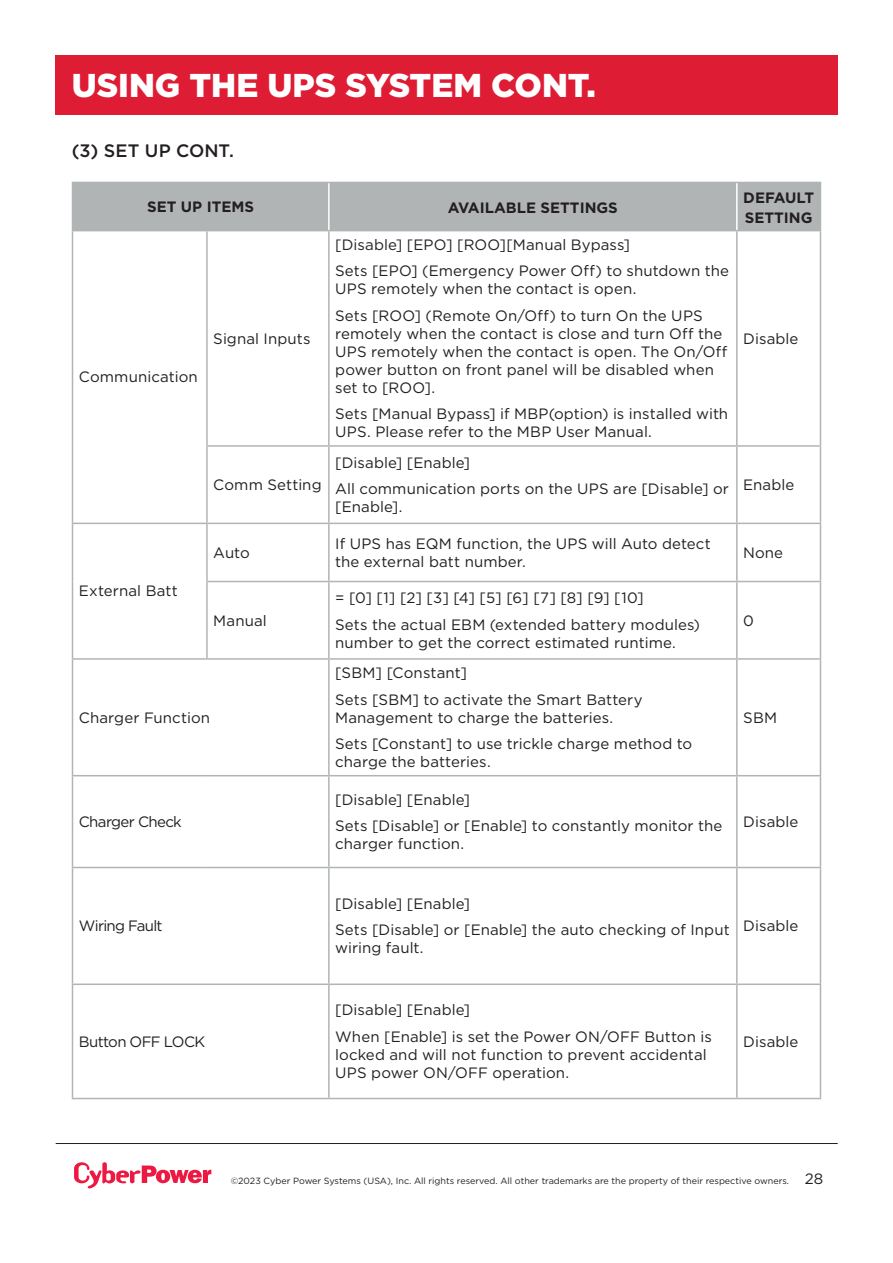
<style>
.page{position:relative;width:893px;height:1263px;background:#fff}
.page>*{position:absolute;margin:0;border:0;box-sizing:border-box;transform-origin:0 0}
.t1{font:900 33px "Gotham";color:#fff}
.t2{font:500 18px "Gotham";letter-spacing:.005em;color:#231f20}
.t3{font:15px/18px "Gotham";letter-spacing:.005em;color:#231f20}
.t4{font:700 15px/19.5px "Gotham";color:#231f20}
.t5{font:15px "Gotham";letter-spacing:-.04em;color:#231f20}
.t6{font:15px "Gotham";letter-spacing:-.045em;color:#231f20}
.t7{font:9px "Gotham";color:#231f20}
.s1{font-size:15px}
</style>
<div class="page">
<div style="left:55px;top:55px;width:782px;height:60px;background:#de1d35"></div>
<hr style="left:56px;top:1143px;width:782px;height:1px;background:#231f20">
<svg style="left:74px;top:1162px;width:137px;height:26px"></svg>
<div style="left:72px;top:182px;width:257px;height:49px;background:#b1b4b5"></div>
<div style="left:329px;top:182px;width:408px;height:49px;background:#b1b4b5"></div>
<div style="left:737px;top:182px;width:83px;height:49px;background:#b1b4b5"></div>
<hr style="left:72px;top:231px;width:1px;height:215px;background:#b1b4b5">
<hr style="left:206px;top:231px;width:2px;height:214px;background:#b1b4b5">
<hr style="left:328px;top:231px;width:2px;height:214px;background:#b1b4b5">
<hr style="left:736px;top:231px;width:2px;height:214px;background:#b1b4b5">
<hr style="left:820px;top:231px;width:1px;height:214px;background:#b1b4b5">
<hr style="left:72px;top:446px;width:1px;height:77px;background:#b1b4b5">
<hr style="left:206px;top:445px;width:123px;height:2px;background:#b1b4b5">
<hr style="left:206px;top:447px;width:2px;height:76px;background:#b1b4b5">
<hr style="left:329px;top:445px;width:408px;height:2px;background:#b1b4b5">
<hr style="left:328px;top:447px;width:2px;height:76px;background:#b1b4b5">
<hr style="left:737px;top:445px;width:84px;height:2px;background:#b1b4b5">
<hr style="left:736px;top:447px;width:2px;height:76px;background:#b1b4b5">
<hr style="left:820px;top:447px;width:1px;height:76px;background:#b1b4b5">
<hr style="left:72px;top:523px;width:135px;height:1px;background:#b1b4b5">
<hr style="left:72px;top:524px;width:1px;height:57px;background:#b1b4b5">
<hr style="left:207px;top:523px;width:122px;height:1px;background:#b1b4b5">
<hr style="left:206px;top:524px;width:2px;height:57px;background:#b1b4b5">
<hr style="left:329px;top:523px;width:408px;height:1px;background:#b1b4b5">
<hr style="left:328px;top:524px;width:2px;height:57px;background:#b1b4b5">
<hr style="left:737px;top:523px;width:84px;height:1px;background:#b1b4b5">
<hr style="left:736px;top:524px;width:2px;height:57px;background:#b1b4b5">
<hr style="left:820px;top:524px;width:1px;height:57px;background:#b1b4b5">
<hr style="left:72px;top:581px;width:1px;height:77px;background:#b1b4b5">
<hr style="left:206px;top:581px;width:123px;height:1px;background:#b1b4b5">
<hr style="left:206px;top:582px;width:2px;height:76px;background:#b1b4b5">
<hr style="left:329px;top:581px;width:408px;height:1px;background:#b1b4b5">
<hr style="left:328px;top:582px;width:2px;height:76px;background:#b1b4b5">
<hr style="left:737px;top:581px;width:84px;height:1px;background:#b1b4b5">
<hr style="left:736px;top:582px;width:2px;height:76px;background:#b1b4b5">
<hr style="left:820px;top:582px;width:1px;height:76px;background:#b1b4b5">
<hr style="left:72px;top:658px;width:135px;height:2px;background:#b1b4b5">
<hr style="left:72px;top:660px;width:1px;height:115px;background:#b1b4b5">
<hr style="left:207px;top:658px;width:122px;height:2px;background:#b1b4b5">
<hr style="left:329px;top:658px;width:408px;height:2px;background:#b1b4b5">
<hr style="left:328px;top:660px;width:2px;height:115px;background:#b1b4b5">
<hr style="left:737px;top:658px;width:84px;height:2px;background:#b1b4b5">
<hr style="left:736px;top:660px;width:2px;height:115px;background:#b1b4b5">
<hr style="left:820px;top:660px;width:1px;height:115px;background:#b1b4b5">
<hr style="left:72px;top:775px;width:135px;height:1px;background:#b1b4b5">
<hr style="left:72px;top:776px;width:1px;height:91px;background:#b1b4b5">
<hr style="left:207px;top:775px;width:122px;height:1px;background:#b1b4b5">
<hr style="left:329px;top:775px;width:408px;height:1px;background:#b1b4b5">
<hr style="left:328px;top:776px;width:2px;height:91px;background:#b1b4b5">
<hr style="left:737px;top:775px;width:84px;height:1px;background:#b1b4b5">
<hr style="left:736px;top:776px;width:2px;height:91px;background:#b1b4b5">
<hr style="left:820px;top:776px;width:1px;height:91px;background:#b1b4b5">
<hr style="left:72px;top:867px;width:135px;height:1px;background:#b1b4b5">
<hr style="left:72px;top:868px;width:1px;height:115px;background:#b1b4b5">
<hr style="left:207px;top:867px;width:122px;height:1px;background:#b1b4b5">
<hr style="left:329px;top:867px;width:408px;height:1px;background:#b1b4b5">
<hr style="left:328px;top:868px;width:2px;height:115px;background:#b1b4b5">
<hr style="left:737px;top:867px;width:84px;height:1px;background:#b1b4b5">
<hr style="left:736px;top:868px;width:2px;height:115px;background:#b1b4b5">
<hr style="left:820px;top:868px;width:1px;height:115px;background:#b1b4b5">
<hr style="left:72px;top:983px;width:135px;height:2px;background:#b1b4b5">
<hr style="left:72px;top:985px;width:1px;height:113px;background:#b1b4b5">
<hr style="left:207px;top:983px;width:122px;height:2px;background:#b1b4b5">
<hr style="left:329px;top:983px;width:408px;height:2px;background:#b1b4b5">
<hr style="left:328px;top:985px;width:2px;height:113px;background:#b1b4b5">
<hr style="left:737px;top:983px;width:84px;height:2px;background:#b1b4b5">
<hr style="left:736px;top:985px;width:2px;height:113px;background:#b1b4b5">
<hr style="left:820px;top:985px;width:1px;height:113px;background:#b1b4b5">
<hr style="left:72px;top:1098px;width:135px;height:1px;background:#b1b4b5">
<hr style="left:207px;top:1098px;width:122px;height:1px;background:#b1b4b5">
<hr style="left:329px;top:1098px;width:408px;height:1px;background:#b1b4b5">
<hr style="left:737px;top:1098px;width:84px;height:1px;background:#b1b4b5">
<hr style="left:737px;top:182px;width:84px;height:1px;background:#b1b4b5">
<hr style="left:820px;top:183px;width:1px;height:47px;background:#b1b4b5">
<hr style="left:737px;top:230px;width:84px;height:1px;background:#b1b4b5">
<hr style="left:328px;top:183px;width:2px;height:47px;background:#fff">
<hr style="left:736px;top:183px;width:2px;height:47px;background:#fff">
<h1 class="t1" style="left:72px;top:63px;width:526px">USING THE UPS SYSTEM CONT.</h1>
<p class="t2" style="left:72px;top:139px;width:164px">(3) SET UP CONT.</p>
<p class="t4" style="left:147px;top:197px;width:109px">SET UP ITEMS</p>
<p class="t4" style="left:448px;top:198px;width:172px">AVAILABLE SETTINGS</p>
<p class="t4" style="left:743px;top:188px;width:72px">DEFAULT<br>SETTING</p>
<p class="t3" style="left:79px;top:368px;width:120px">Communication</p>
<p class="t3" style="left:79px;top:582px;width:100px">External Batt</p>
<p class="t3" style="left:213px;top:329px;width:99px">Signal Inputs</p>
<p class="t3" style="left:213px;top:475px;width:110px">Comm Setting</p>
<p class="t3" style="left:335px;top:235px;width:296px">[Disable] [EPO] [ROO][Manual Bypass]</p>
<p class="t3" style="left:335px;top:262px;width:395px">Sets [EPO] (Emergency Power Off) to shutdown the<br>UPS remotely when the contact is open.</p>
<p class="t3" style="left:335px;top:306px;width:393px">Sets [ROO] (Remote On/Off) to turn On the UPS remotely when the contact is close and turn Off the UPS remotely when the contact is open. The On/Off power button on front panel will be disabled when set to [ROO].</p>
<p class="t3" style="left:335px;top:405px;width:394px">Sets [Manual Bypass] if MBP(option) is installed with<br>UPS. Please refer to the MBP User Manual.</p>
<p class="t3" style="left:743px;top:329px;width:57px">Disable</p>
<p class="t3" style="left:335px;top:453px;width:136px">[Disable] [Enable]</p>
<p class="t3" style="left:335px;top:480px;width:395px">All communication ports on the UPS are [Disable] or [Enable].</p>
<p class="t3" style="left:743px;top:475px;width:53px">Enable</p>
<p class="t3" style="left:213px;top:543px;width:38px">Auto</p>
<p class="t3" style="left:335px;top:534px;width:377px">If UPS has EQM function, the UPS will Auto detect the external batt number.</p>
<p class="t3" style="left:743px;top:543px;width:41px">None</p>
<p class="t3" style="left:213px;top:611px;width:55px">Manual</p>
<p class="t3" style="left:335px;top:589px;width:310px">= [0] [1] [2] [3] [4] [5] [6] [7] [8] [9] [10]</p>
<p class="t3" style="left:335px;top:615px;width:366px">Sets the actual EBM (extended battery modules) number to get the correct estimated runtime.</p>
<p class="t3" style="left:743px;top:611px;width:12px">0</p>
<p class="t3" style="left:79px;top:708px;width:133px">Charger Function</p>
<p class="t5" style="left:79px;top:812px;width:104px">Charger Check</p>
<p class="t6" style="left:79px;top:916px;width:85px">Wiring Fault</p>
<p class="t5" style="left:79px;top:1032px;width:128px">Button OFF LOCK</p>
<p class="t3" style="left:335px;top:663px;width:133px">[SBM] [Constant]</p>
<p class="t3" style="left:335px;top:690px;width:309px">Sets [SBM] to activate the Smart Battery<br>Management to charge the batteries.</p>
<p class="t3" style="left:335px;top:734px;width:359px">Sets [Constant] to use trickle charge method to charge the batteries.</p>
<p class="t3" style="left:743px;top:708px;width:36px">SBM</p>
<p class="t3" style="left:335px;top:790px;width:136px">[Disable] [Enable]</p>
<p class="t3" style="left:335px;top:816px;width:389px">Sets [Disable] or [Enable] to constantly monitor the charger function.</p>
<p class="t3" style="left:743px;top:812px;width:57px">Disable</p>
<p class="t3" style="left:335px;top:894px;width:136px">[Disable] [Enable]</p>
<p class="t3" style="left:335px;top:921px;width:396px">Sets [Disable] or [Enable] the auto checking of Input wiring fault.</p>
<p class="t3" style="left:743px;top:916px;width:57px">Disable</p>
<p class="t3" style="left:335px;top:1001px;width:136px">[Disable] [Enable]</p>
<p class="t3" style="left:335px;top:1027px;width:378px">When [Enable] is set the Power ON/OFF Button is locked and will not function to prevent accidental<br>UPS power ON/OFF operation.</p>
<p class="t3" style="left:743px;top:1032px;width:57px">Disable</p>
<p class="t7" style="left:231px;top:1175px;width:594px">©2023 Cyber Power Systems (USA), Inc. All rights reserved. All other trademarks are the property of their respective owners. <span class="s1">28</span></p>
</div>
